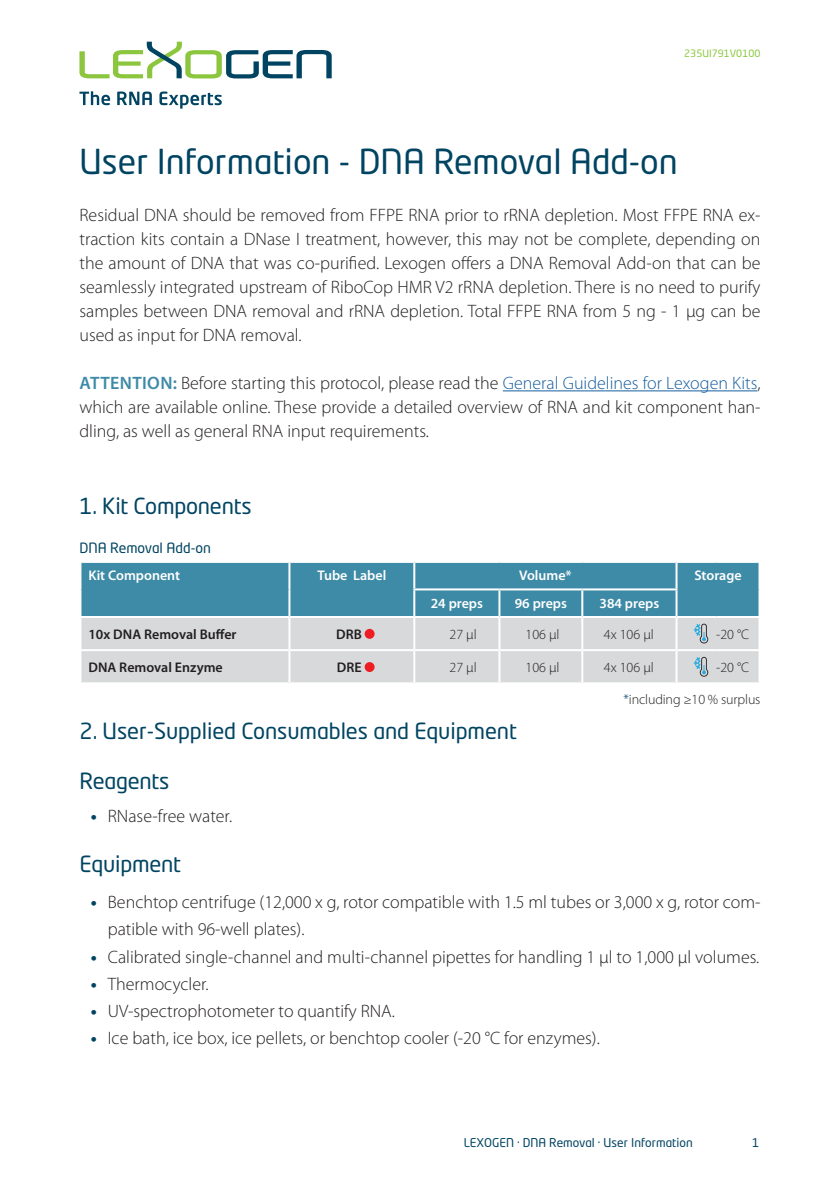
<style>
.page{position:relative;width:840px;height:1191px;background:#fff}
.page>*{position:absolute;margin:0;border:0;box-sizing:border-box;transform-origin:0 0}
.headline_one{font:34px "Neo Tech Std";color:#004462}
.headline_one-2{font:22px "Neo Tech Std";letter-spacing:-.005em;color:#004462}
.headline2{font:22px "Neo Tech Std";letter-spacing:-.01em;color:#004462}
.liste_bullet{font:22px "Neo Tech Std";letter-spacing:-.01em;color:#004462}
.body{font:300 18px/24px "Myriad Pro";color:#231f20;text-align:justify}
.headline2-2{font:300 14px "Myriad Pro";color:#231f20}
.t1{font:600 14px "Myriad Pro";color:#fff}
.t2{font:600 14px "Myriad Pro";color:#231f20}
.body-2{font:14px "Neo Tech Std";color:#004462}
.t3{font:12px "Neo Tech Std";letter-spacing:.005em;color:#004462}
.t4{font:10px "Neo Tech Std";color:#8bc63e}
.s1{font-weight:600;color:#3e8ba7}
.s2{color:#175d9e}
.s3{color:#004462}
.s4{font-weight:700;color:#004462}
</style>
<div class="page">
<hr style="left:502px;top:390px;width:255px;height:1px;background:#175d9e">
<div style="left:81px;top:563px;width:677px;height:53px;background:#3e8ba7"></div>
<div style="left:582px;top:589px;width:94px;height:28px;background:#3d8aa6"></div>
<div style="left:81px;top:618px;width:677px;height:64px;background:#d8d9db"></div>
<hr style="left:413px;top:563px;width:2px;height:25px;background:#fff">
<hr style="left:288px;top:563px;width:2px;height:26px;background:#fff">
<hr style="left:675px;top:563px;width:2px;height:25px;background:#fff">
<hr style="left:288px;top:589px;width:2px;height:27px;background:#fff">
<hr style="left:288px;top:618px;width:2px;height:31px;background:#fff">
<hr style="left:413px;top:618px;width:2px;height:31px;background:#fff">
<hr style="left:498px;top:618px;width:2px;height:31px;background:#fff">
<hr style="left:582px;top:616px;width:94px;height:2px;background:#fff">
<hr style="left:581px;top:618px;width:2px;height:31px;background:#fff">
<hr style="left:675px;top:618px;width:2px;height:31px;background:#fff">
<hr style="left:79px;top:649px;width:210px;height:2px;background:#fff">
<hr style="left:289px;top:649px;width:125px;height:2px;background:#fff">
<hr style="left:288px;top:651px;width:2px;height:31px;background:#fff">
<hr style="left:413px;top:651px;width:2px;height:31px;background:#fff">
<hr style="left:498px;top:651px;width:2px;height:31px;background:#fff">
<hr style="left:582px;top:649px;width:94px;height:2px;background:#fff">
<hr style="left:581px;top:651px;width:2px;height:31px;background:#fff">
<hr style="left:676px;top:649px;width:39px;height:2px;background:#fff">
<hr style="left:675px;top:651px;width:2px;height:31px;background:#fff">
<hr style="left:715px;top:649px;width:45px;height:2px;background:#fff">
<hr style="left:413px;top:588px;width:86px;height:2px;background:#fff">
<hr style="left:413px;top:590px;width:2px;height:26px;background:#fff">
<hr style="left:499px;top:588px;width:83px;height:2px;background:#fff">
<hr style="left:498px;top:590px;width:2px;height:26px;background:#fff">
<hr style="left:582px;top:588px;width:95px;height:2px;background:#fff">
<hr style="left:581px;top:590px;width:2px;height:26px;background:#fff">
<hr style="left:675px;top:590px;width:2px;height:26px;background:#fff">
<hr style="left:414px;top:649px;width:85px;height:2px;background:#fff">
<hr style="left:499px;top:649px;width:83px;height:2px;background:#fff">
<div style="left:364px;top:629px;width:10px;height:10px;background:#ee1d23;border-radius:50%"></div>
<svg style="left:693px;top:623px;width:14px;height:20px"></svg>
<div style="left:364px;top:662px;width:10px;height:10px;background:#ee1d23;border-radius:50%"></div>
<svg style="left:693px;top:657px;width:14px;height:19px"></svg>
<svg style="left:79px;top:91px;width:31px;height:14px"></svg>
<svg style="left:117px;top:91px;width:35px;height:14px"></svg>
<svg style="left:159px;top:91px;width:63px;height:18px"></svg>
<svg style="left:79px;top:42px;width:252px;height:36px"></svg>
<p class="t4" style="left:683px;top:47px;width:78px">235UI791V0100</p>
<p class="headline_one" style="left:79px;top:141px;width:599px">User Information - DNA Removal Add-on</p>
<p class="body" style="left:79px;top:203px;width:682px">Residual DNA should be removed from FFPE RNA prior to rRNA depletion. Most FFPE RNA ex&shy;traction kits contain a DNase I treatment, however, this may not be complete, depending on the amount of DNA that was co-purified. Lexogen offers a DNA Removal Add-on that can be seamlessly integrated upstream of RiboCop HMR V2 rRNA depletion. There is no need to purify samples between DNA removal and rRNA depletion. Total FFPE RNA from 5 ng - 1 µg can be used as input for DNA removal.</p>
<p class="body" style="left:79px;top:371px;width:682px"><span class="s1">ATTENTION:</span> Before starting this protocol, please read the <span class="s2">General Guidelines for Lexogen Kits</span>, which are available online. These provide a detailed overview of RNA and kit component han&shy;dling, as well as general RNA input requirements.</p>
<p class="headline2" style="left:79px;top:492px;width:174px">1. Kit Components</p>
<p class="body-2" style="left:79px;top:539px;width:133px">DNA Removal Add-on</p>
<p class="t1" style="left:88px;top:567px;width:93px">Kit Component</p>
<p class="t1" style="left:317px;top:567px;width:70px">Tube Label</p>
<p class="t1" style="left:519px;top:567px;width:54px">Volume*</p>
<p class="t1" style="left:694px;top:567px;width:49px">Storage</p>
<p class="t1" style="left:430px;top:594px;width:54px">24 preps</p>
<p class="t1" style="left:514px;top:594px;width:54px">96 preps</p>
<p class="t1" style="left:599px;top:594px;width:61px">384 preps</p>
<p class="t2" style="left:88px;top:625px;width:149px">10x DNA Removal Buffer</p>
<p class="t2" style="left:336px;top:625px;width:27px">DRB</p>
<p class="headline2-2" style="left:449px;top:626px;width:29px">27 µl</p>
<p class="headline2-2" style="left:525px;top:626px;width:36px">106 µl</p>
<p class="headline2-2" style="left:603px;top:626px;width:51px">4x 106 µl</p>
<p class="headline2-2" style="left:715px;top:626px;width:34px">-20 °C</p>
<p class="t2" style="left:88px;top:658px;width:136px">DNA Removal Enzyme</p>
<p class="t2" style="left:337px;top:658px;width:26px">DRE</p>
<p class="headline2-2" style="left:449px;top:659px;width:29px">27 µl</p>
<p class="headline2-2" style="left:525px;top:659px;width:36px">106 µl</p>
<p class="headline2-2" style="left:603px;top:659px;width:51px">4x 106 µl</p>
<p class="headline2-2" style="left:715px;top:659px;width:34px">-20 °C</p>
<p class="headline2-2" style="left:623px;top:691px;width:138px"><span class="s3">*</span>including ≥10 % surplus</p>
<p class="headline_one-2" style="left:79px;top:717px;width:438px">2. User-Supplied Consumables and Equipment</p>
<p class="headline2" style="left:79px;top:767px;width:92px">Reagents</p>
<p class="body" style="left:91px;top:804px;width:143px"><span class="s4">•</span> RNase-free water.</p>
<p class="liste_bullet" style="left:79px;top:851px;width:103px">Equipment</p>
<p class="body" style="left:108px;top:888px;width:653px;line-height:27.2px;text-indent:-17px"><span class="s4">•</span> Benchtop centrifuge (12,000 x g, rotor compatible with 1.5 ml tubes or 3,000 x g, rotor com&shy;patible with 96-well plates).</p>
<p class="body" style="left:91px;top:944px;width:669px"><span class="s4">•</span> Calibrated single-channel and multi-channel pipettes for handling 1 µl to 1,000 µl volumes.</p>
<p class="body" style="left:91px;top:972px;width:119px"><span class="s4">•</span> Thermocycler.</p>
<p class="body" style="left:91px;top:999px;width:305px"><span class="s4">•</span> UV-spectrophotometer to quantify RNA.</p>
<p class="body" style="left:91px;top:1026px;width:510px"><span class="s4">•</span> Ice bath, ice box, ice pellets, or benchtop cooler (-20 °C for enzymes).</p>
<p class="t3" style="left:463px;top:1135px;width:230px">LEXOGEN · DNA Removal · User Information</p>
<p class="t3" style="left:751px;top:1135px;width:9px">1</p>
</div>
